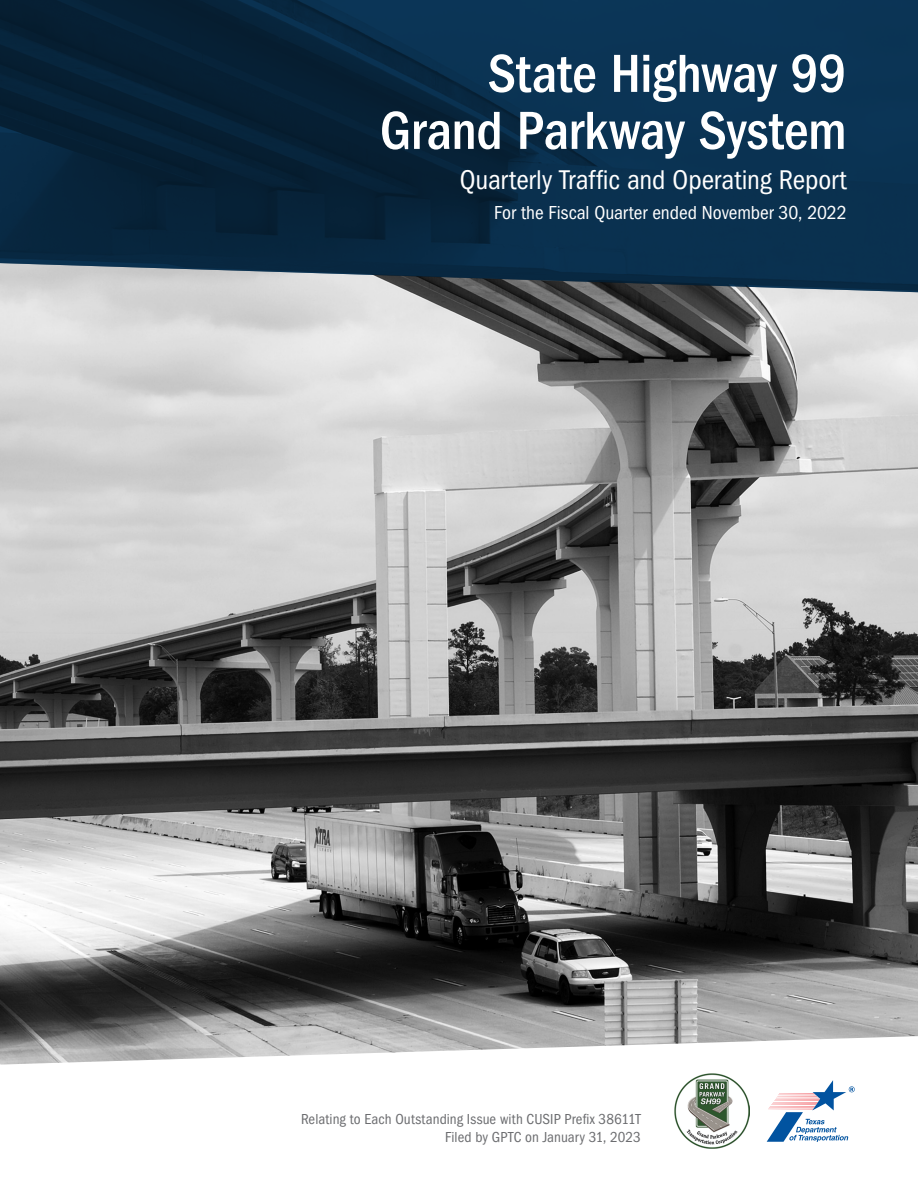
<style>
.page{position:relative;width:918px;height:1188px;background:#fff}
.page>*{position:absolute;margin:0;border:0;box-sizing:border-box;transform-origin:0 0}
.t1{font:500 condensed 55.5px "ITC Franklin Gothic Std";letter-spacing:-.005em;color:#fff}
.t2{font:condensed 28.05px "ITC Franklin Gothic Std";letter-spacing:-.005em;color:#fff}
.t3{font:condensed 19.5px "ITC Franklin Gothic Std";letter-spacing:-.005em;color:#fff}
.t4{font:condensed 15px/18px "ITC Franklin Gothic Std";letter-spacing:.005em;color:#6c6d70;text-align:right}
</style>
<div class="page">
<img style="left:0;top:293px;width:918px;height:743px">
<svg style="left:0;top:0;width:918px;height:293px;background:#11314a"></svg>
<svg style="left:0;top:1036px;width:918px;height:106px"></svg>
<svg style="left:767px;top:1080px;width:88px;height:62px"></svg>
<img style="left:675px;top:1074px;width:75px;height:75px">
<p class="t1" style="left:488px;top:42px;width:361px">State Highway 99</p>
<p class="t1" style="left:380px;top:99px;width:468px">Grand Parkway System</p>
<p class="t2" style="left:460px;top:164px;width:388px">Quarterly Traffic and Operating Report</p>
<p class="t3" style="left:494px;top:202px;width:354px">For the Fiscal Quarter ended November 30, 2022</p>
<p class="t4" style="left:301px;top:1110px;width:341px">Relating to Each Outstanding Issue with CUSIP Prefix 38611T<br>Filed by GPTC on January 31, 2023</p>
</div>
